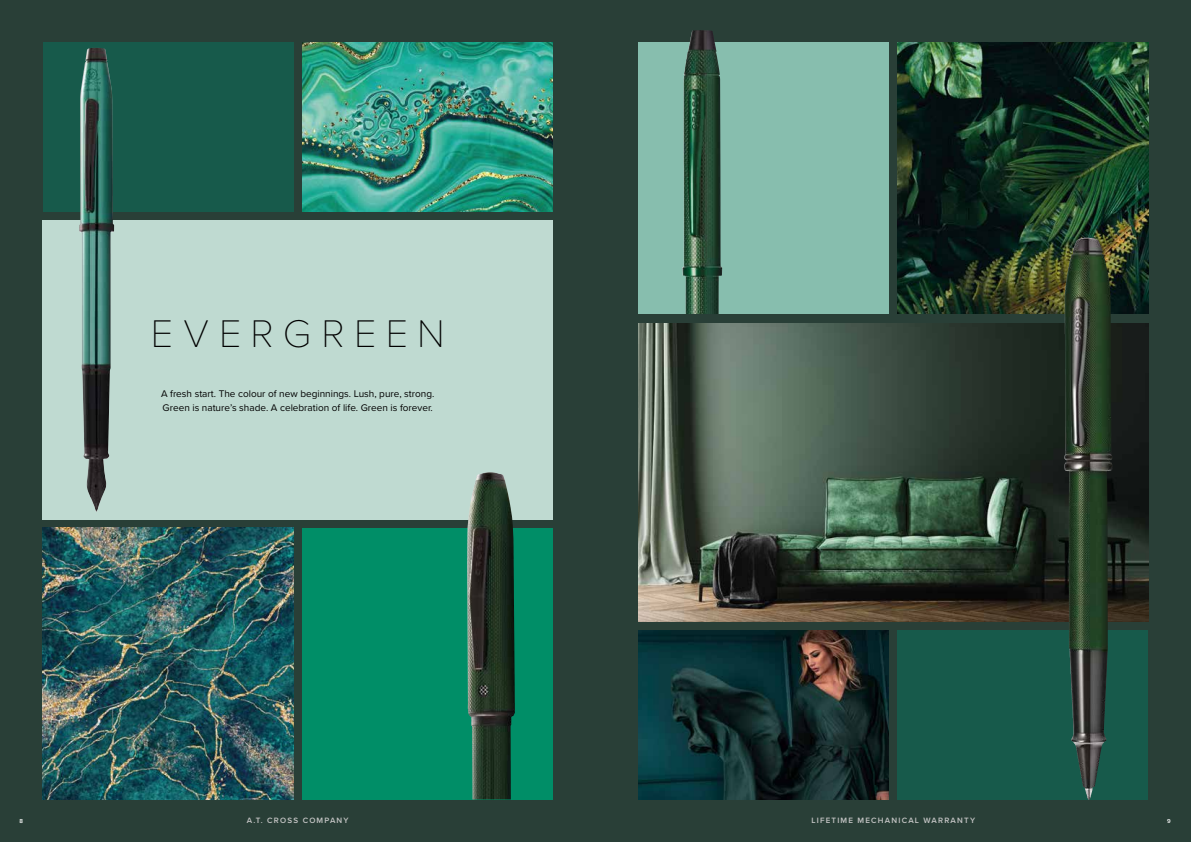
<style>
.page{position:relative;width:1191px;height:842px;background:#293f37}
.page>*{position:absolute;margin:0;border:0;box-sizing:border-box;transform-origin:0 0}
.t1{font:100 40px "Proxima Nova T";letter-spacing:.235em;color:#000}
.t2{font:10px/14.8px "Proxima Nova";color:#000}
.t3{font:600 8px "Proxima Nova";letter-spacing:.15em;color:#c6c6c6}
.t4{font:600 6px "Proxima Nova";color:#fff}
</style>
<div class="page">
<div style="left:43px;top:221px;width:510px;height:299px;background:#bfdad1"></div>
<img style="left:43px;top:528px;width:250px;height:271px">
<div style="left:43px;top:43px;width:250px;height:169px;background:#175a4b"></div>
<div style="left:302px;top:528px;width:251px;height:271px;background:#008e67"></div>
<img style="left:302px;top:43px;width:251px;height:169px">
<div style="left:638px;top:43px;width:251px;height:271px;background:#87beae"></div>
<img style="left:638px;top:630px;width:251px;height:169px">
<img style="left:638px;top:323px;width:510px;height:298px">
<img style="left:897px;top:43px;width:251px;height:271px">
<div style="left:897px;top:630px;width:251px;height:170px;background:#175a4b"></div>
<img style="left:1064px;top:241px;width:48px;height:559px">
<img style="left:682px;top:30px;width:40px;height:284px">
<img style="left:79px;top:48px;width:35px;height:464px">
<img style="left:467px;top:472px;width:48px;height:327px">
<h1 class="t1" style="left:151px;top:304px;width:295px">EVERGREEN</h1>
<p class="t2" style="left:161px;top:385px;width:275px">A fresh start. The colour of new beginnings. Lush, pure, strong.<br>Green is nature’s shade. A celebration of life. Green is forever.</p>
<p class="t4" style="left:19px;top:816px;width:5px">8</p>
<p class="t3" style="left:247px;top:814px;width:103px">A.T. CROSS COMPANY</p>
<p class="t3" style="left:811px;top:814px;width:165px">LIFETIME MECHANICAL WARRANTY</p>
<p class="t4" style="left:1167px;top:816px;width:5px">9</p>
</div>
